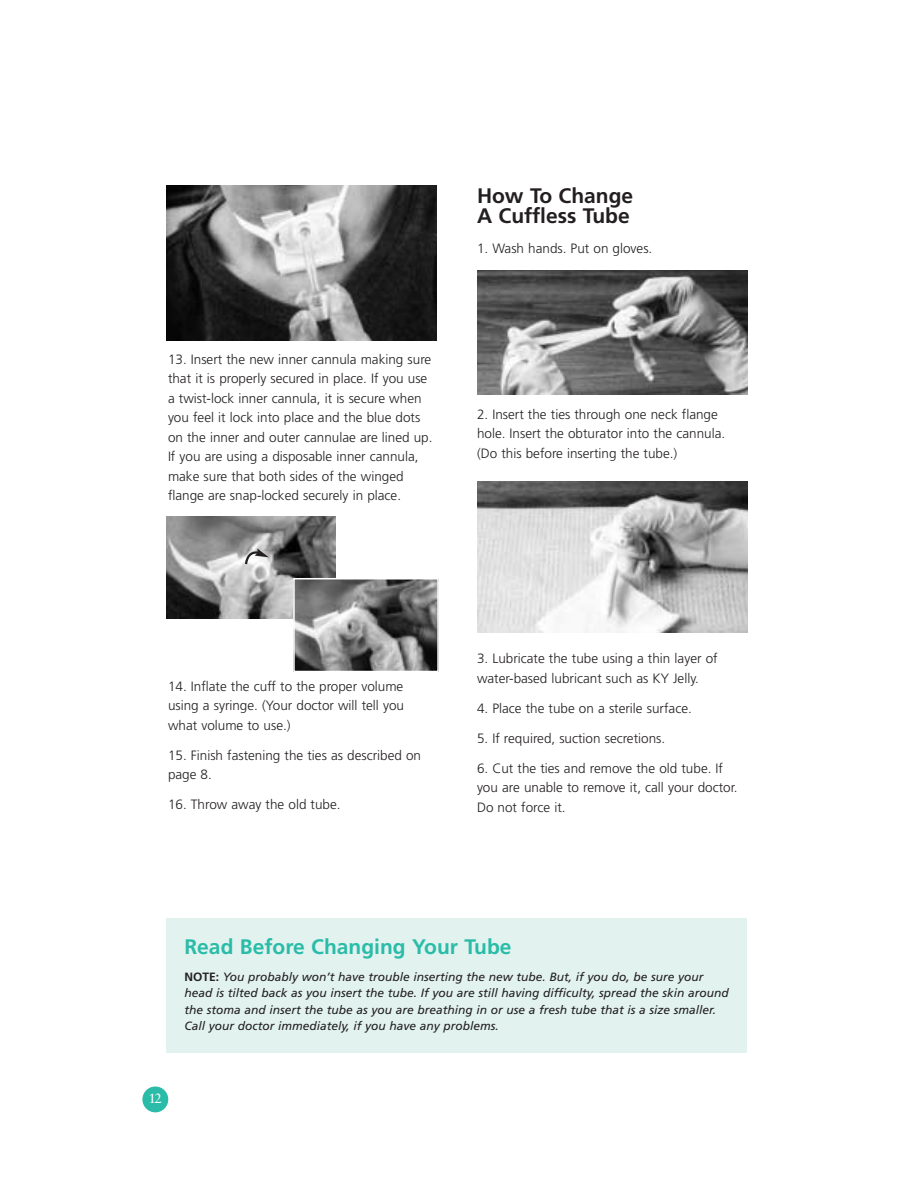
<style>
.page{position:relative;width:918px;height:1188px;background:#fff}
.page>*{position:absolute;margin:0;border:0;box-sizing:border-box;transform-origin:0 0}
.t1{font:700 21px "Frutiger";color:#2abca8}
.t2{font:700 21px/19.5px "Frutiger";color:#231f20}
.t3{font:300 13.5px/19.5px "Frutiger";color:#231f20}
.t4{font:13.5px "Sabon";color:#fff}
.t5{font:italic 12px/16.5px "Frutiger";color:#231f20}
.s1{font-weight:700;font-style:normal}
</style>
<div class="page">
<div style="left:142px;top:1087px;width:26px;height:25px;background:#2abca8;border-radius:50%"></div>
<div style="left:166px;top:918px;width:581px;height:135px;background:#e2f3ef"></div>
<img style="left:166px;top:185px;width:271px;height:155px">
<img style="left:477px;top:270px;width:270px;height:124px">
<img style="left:477px;top:481px;width:270px;height:152px">
<img style="left:166px;top:516px;width:169px;height:103px">
<img style="left:296px;top:581px;width:140px;height:88px">
<div style="left:293px;top:578px;width:146px;height:94px;border:2px solid #fff"></div>
<svg style="left:244px;top:549px;width:25px;height:18px"></svg>
<p class="t3" style="left:168px;top:351px;width:266px">13. Insert the new inner cannula making sure that it is properly secured in place. If you use a twist-lock inner cannula, it is secure when you feel it lock into place and the blue dots on the inner and outer cannulae are lined up.<br>If you are using a disposable inner cannula, make sure that both sides of the winged flange are snap-locked securely in place.</p>
<h1 class="t2" style="left:477px;top:188px;width:158px">How To Change<br>A Cuffless Tube</h1>
<p class="t3" style="left:477px;top:239px;width:177px">1. Wash hands. Put on gloves.</p>
<p class="t3" style="left:477px;top:406px;width:250px">2. Insert the ties through one neck flange hole. Insert the obturator into the cannula. (Do this before inserting the tube.)</p>
<p class="t3" style="left:168px;top:677px;width:238px;text-align:justify">14. Inflate the cuff to the proper volume using a syringe. (Your doctor will tell you what volume to use.)</p>
<p class="t3" style="left:168px;top:746px;width:255px">15. Finish fastening the ties as described on page 8.</p>
<p class="t3" style="left:168px;top:796px;width:174px">16. Throw away the old tube.</p>
<p class="t3" style="left:477px;top:650px;width:242px">3. Lubricate the tube using a thin layer of water-based lubricant such as KY Jelly.</p>
<p class="t3" style="left:477px;top:700px;width:216px">4. Place the tube on a sterile surface.</p>
<p class="t3" style="left:477px;top:730px;width:190px">5. If required, suction secretions.</p>
<p class="t3" style="left:477px;top:760px;width:262px">6. Cut the ties and remove the old tube. If you are unable to remove it, call your doctor.<br>Do not force it.</p>
<h1 class="t1" style="left:184px;top:938px;width:329px">Read Before Changing Your Tube</h1>
<p class="t5" style="left:184px;top:969px;width:546px"><span class="s1">NOTE:</span> You probably won’t have trouble inserting the new tube. But, if you do, be sure your head is tilted back as you insert the tube. If you are still having difficulty, spread the skin around the stoma and insert the tube as you are breathing in or use a fresh tube that is a size smaller.<br>Call your doctor immediately, if you have any problems.</p>
<p class="t4" style="left:149px;top:1092px;width:15px">12</p>
</div>
